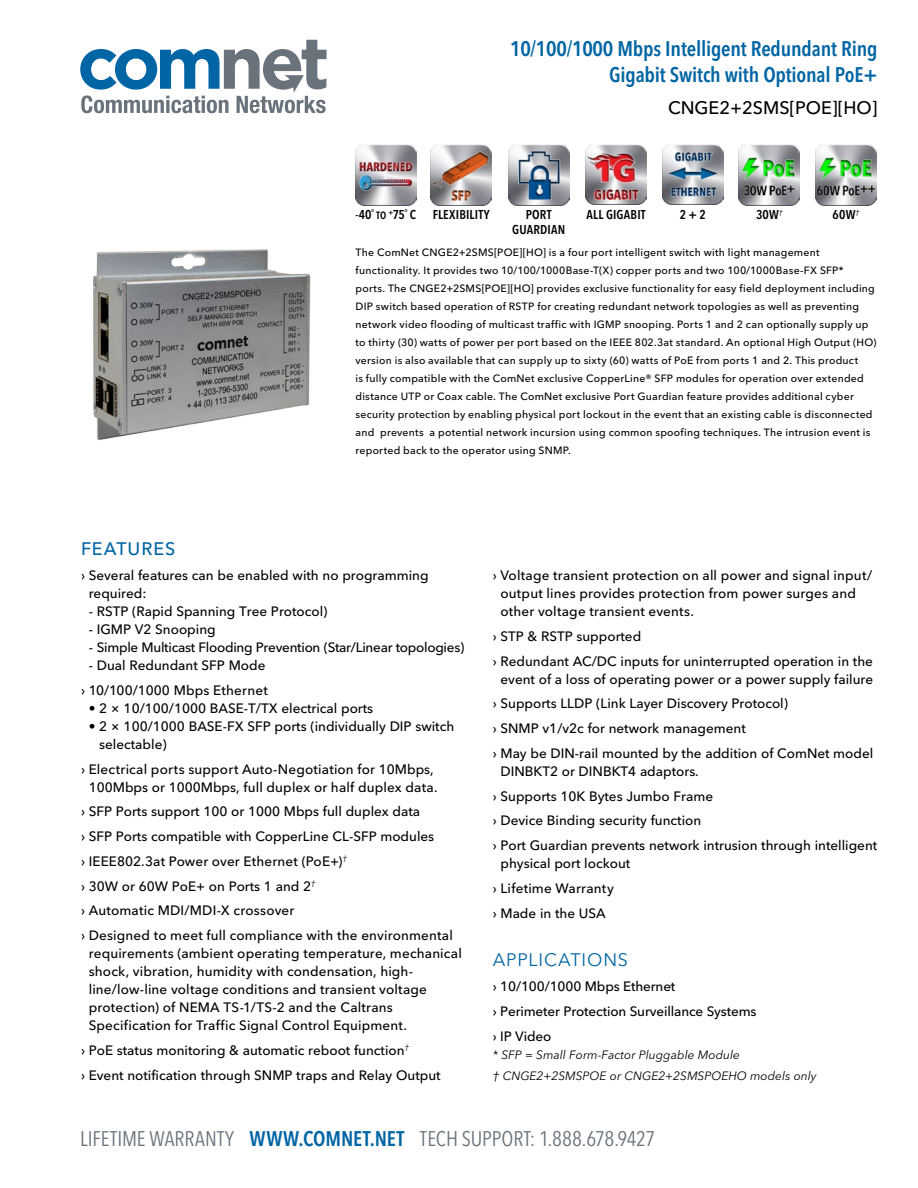
<style>
.page{position:relative;width:918px;height:1188px;background:#fff}
.page>*{position:absolute;margin:0;border:0;box-sizing:border-box;transform-origin:0 0}
.t1{font:600 condensed 21px/25.2px "Avenir Next LT Pro";letter-spacing:-.01em;color:#0065a4;text-align:right}
.t2{font:condensed 21px "Avenir Next LT Pro";letter-spacing:-.005em;color:#6a737b}
.t3{font:500 18px "Avenir Next LT Pro";color:#000}
.t4{font:18px "Avenir Next LT Pro";letter-spacing:.05em;color:#0065a4}
.t5{font:500 18px "Avenir Next LT Pro";letter-spacing:.055em;color:#0065a4}
.t6{font:500 13.5px/24.8px "Avenir Next LT Pro";color:#000}
.t7{font:500 13.5px "Avenir Next LT Pro";letter-spacing:-.02em;color:#000}
.t8{font:600 condensed 12.75px/15.3px "Avenir Next LT Pro";letter-spacing:.015em;color:#000;text-align:center}
.t9{font:italic 12px/21.1px "Avenir Next LT Pro";color:#000}
.t10{font:500 10.5px/18px "Avenir Next LT Pro";letter-spacing:.02em;color:#000}
.s1{font-size:10.5px}
.s2{font-stretch:condensed}
.s3{font-weight:600;color:#0065a4}
</style>
<div class="page">
<svg style="left:80px;top:40px;width:247px;height:73px"></svg>
<img style="left:739px;top:144px;width:61px;height:61px">
<img style="left:816px;top:144px;width:60px;height:61px">
<img style="left:662px;top:144px;width:61px;height:61px">
<img style="left:586px;top:144px;width:61px;height:61px">
<img style="left:431px;top:144px;width:61px;height:61px">
<img style="left:508px;top:144px;width:61px;height:61px">
<img style="left:93px;top:249px;width:218px;height:192px">
<img style="left:356px;top:144px;width:60px;height:61px">
<h1 class="t1" style="left:510px;top:36px;width:369px">10/100/1000 Mbps Intelligent Redundant Ring<br>Gigabit Switch with Optional PoE+</h1>
<h2 class="t3" style="left:668px;top:97px;width:211px">CNGE2+2SMS[POE][HO]</h2>
<p class="t8" style="left:356px;top:207px;width:62px">-40˚ <span class="s1">TO</span> <sup>+</sup>75˚ C</p>
<p class="t8" style="left:433px;top:207px;width:59px">FLEXIBILITY</p>
<p class="t8" style="left:512px;top:207px;width:54px">PORT<br>GUARDIAN</p>
<p class="t8" style="left:587px;top:207px;width:61px">ALL GIGABIT</p>
<p class="t8" style="left:680px;top:207px;width:28px">2 + 2</p>
<p class="t8" style="left:756px;top:207px;width:28px">30W<sup>†</sup></p>
<p class="t8" style="left:833px;top:207px;width:28px">60W<sup>†</sup></p>
<p class="t10" style="left:356px;top:243px;width:522px">The ComNet CNGE2+2SMS[POE][HO] is a four port intelligent switch with light management functionality. It provides two 10/100/1000Base-T(X) copper ports and two 100/1000Base-FX SFP*<br>ports. The CNGE2+2SMS[POE][HO] provides exclusive functionality for easy field deployment including DIP switch based operation of RSTP for creating redundant network topologies as well as preventing network video flooding of multicast traffic with IGMP snooping. Ports 1 and 2 can optionally supply up to thirty (30) watts of power per port based on the IEEE 802.3at standard. An optional High Output (HO) version is also available that can supply up to sixty (60) watts of PoE from ports 1 and 2. This product<br>is fully compatible with the ComNet exclusive CopperLine® SFP modules for operation over extended distance UTP or Coax cable. The ComNet exclusive Port Guardian feature provides additional cyber security protection by enabling physical port lockout in the event that an existing cable is disconnected and prevents a potential network incursion using common spoofing techniques. The intrusion event is reported back to the operator using SNMP.</p>
<h2 class="t5" style="left:81px;top:538px;width:96px">FEATURES</h2>
<p class="t6" style="left:89px;top:566px;width:341px;line-height:18px;text-indent:-8px">› Several features can be enabled with no programming required:</p>
<p class="t6" style="left:89px;top:599px;width:240px">- RSTP (Rapid Spanning Tree Protocol)</p>
<p class="t6" style="left:89px;top:617px;width:128px">- IGMP V2 Snooping</p>
<p class="t7" style="left:89px;top:639px;width:377px">- Simple Multicast Flooding Prevention (Star/Linear topologies)</p>
<p class="t6" style="left:81px;top:653px;width:188px;text-align:center">- Dual Redundant SFP Mode<br>› 10/100/1000 Mbps Ethernet</p>
<p class="t6" style="left:89px;top:696px;width:286px">• 2 <span class="s2">×</span> 10/100/1000 BASE-T/TX electrical ports</p>
<p class="t6" style="left:99px;top:717px;width:357px;line-height:18px;text-indent:-10px">• 2 <span class="s2">×</span> 100/1000 BASE-FX SFP ports (individually DIP switch selectable)</p>
<p class="t6" style="left:81px;top:760px;width:358px;line-height:18px;text-align:center">› Electrical ports support Auto-Negotiation for 10Mbps,<br>100Mbps or 1000Mbps, full duplex or half duplex data.</p>
<p class="t6" style="left:81px;top:799px;width:373px">› SFP Ports support 100 or 1000 Mbps full duplex data<br>› SFP Ports compatible with CopperLine CL-SFP modules<br>› IEEE802.3at Power over Ethernet (PoE+)<sup>†<br></sup>› 30W or 60W PoE+ on Ports 1 and 2<sup>†<br></sup>› Automatic MDI/MDI-X crossover<br>› Designed to meet full compliance with the environmental</p>
<p class="t6" style="left:89px;top:944px;width:375px;line-height:18px">requirements (ambient operating temperature, mechanical shock, vibration, humidity with condensation, high&shy;line/low-line voltage conditions and transient voltage protection) of NEMA TS-1/TS-2 and the Caltrans Specification for Traffic Signal Control Equipment.</p>
<p class="t6" style="left:81px;top:1038px;width:361px">› PoE status monitoring &amp; automatic reboot function<sup>†<br></sup>› Event notification through SNMP traps and Relay Output</p>
<p class="t6" style="left:500px;top:566px;width:373px;line-height:18px;text-indent:-8px">› Voltage transient protection on all power and signal input/ output lines provides protection from power surges and other voltage transient events.</p>
<p class="t6" style="left:493px;top:624px;width:382px">› STP &amp; RSTP supported<br>› Redundant AC/DC inputs for uninterrupted operation in the</p>
<p class="t6" style="left:493px;top:667px;width:382px;text-indent:8px">event of a loss of operating power or a power supply failure › Supports LLDP (Link Layer Discovery Protocol)<br>› SNMP v1/v2c for network management<br>› May be DIN-rail mounted by the addition of ComNet model</p>
<p class="t6" style="left:493px;top:759px;width:386px;text-indent:8px">DINBKT2 or DINBKT4 adaptors.<br>› Supports 10K Bytes Jumbo Frame<br>› Device Binding security function<br>› Port Guardian prevents network intrusion through intelligent</p>
<p class="t6" style="left:493px;top:851px;width:139px;text-indent:8px">physical port lockout › Lifetime Warranty<br>› Made in the USA</p>
<h2 class="t4" style="left:493px;top:949px;width:137px">APPLICATIONS</h2>
<p class="t6" style="left:493px;top:974px;width:265px">› 10/100/1000 Mbps Ethernet<br>› Perimeter Protection Surveillance Systems › IP Video</p>
<p class="t9" style="left:493px;top:1045px;width:325px">* SFP = Small Form-Factor Pluggable Module<br>† CNGE2+2SMSPOE or CNGE2+2SMSPOEHO models only</p>
<h1 class="t2" style="left:80px;top:1126px;width:577px">LIFETIME WARRANTY <span class="s3">WWW.COMNET.NET</span> TECH SUPPORT: 1.888.678.9427</h1>
</div>
